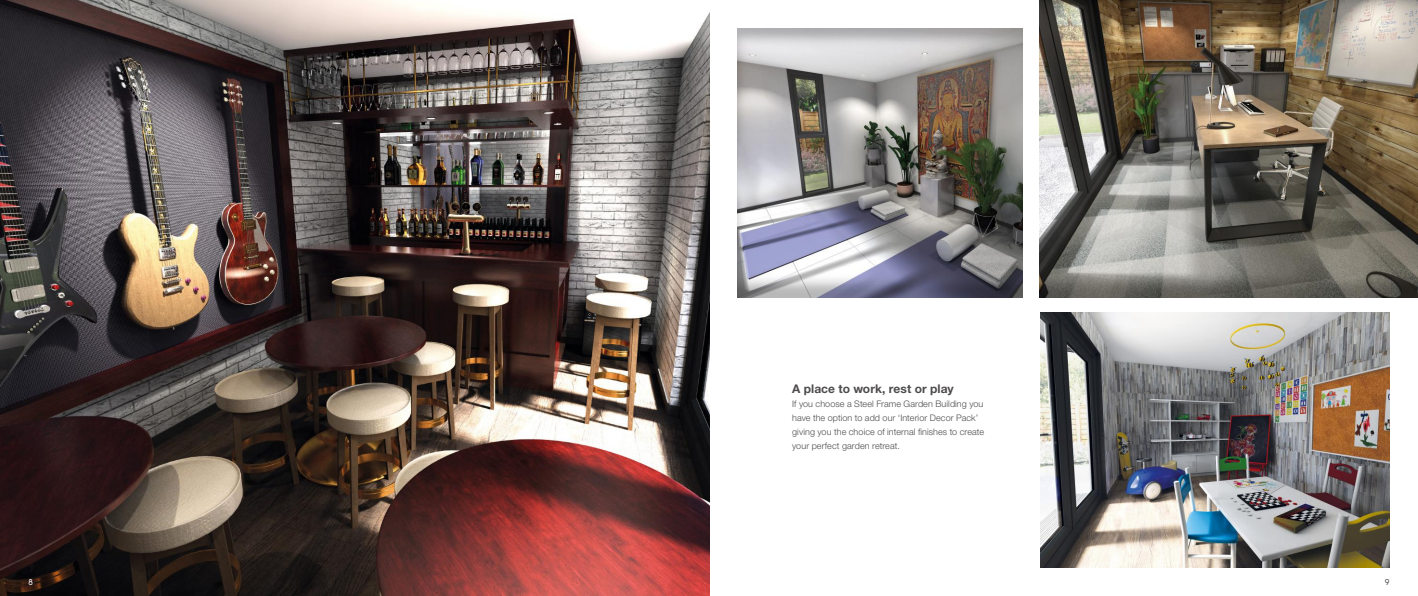
<style>
.page{position:relative;width:1418px;height:596px;background:#fff}
.page>*{position:absolute;margin:0;border:0;box-sizing:border-box;transform-origin:0 0}
.t1{font:700 12px "Helvetica Neue LT Std";letter-spacing:.005em;color:#4e4b4c}
.t2{font:300 9px/14px "Helvetica Neue LT Std";letter-spacing:.01em;color:#4e4b4c}
.t3{font:8px "Coco Gothic";color:#fff}
.t4{font:8px "Coco Gothic";color:#4e4b4c}
</style>
<div class="page">
<img style="left:0;top:0;width:709px;height:595px">
<img style="left:1039px;top:0;width:378px;height:298px">
<img style="left:1040px;top:312px;width:349px;height:255px">
<img style="left:737px;top:28px;width:285px;height:270px">
<h1 class="t1" style="left:792px;top:380px;width:163px">A place to work, rest or play</h1>
<p class="t2" style="left:792px;top:396px;width:193px">If you choose a Steel Frame Garden Building you have the option to add our ‘Interior Decor Pack’ giving you the choice of internal finishes to create your perfect garden retreat.</p>
<p class="t3" style="left:28px;top:575px;width:6px">8</p>
<p class="t4" style="left:1384px;top:575px;width:6px">9</p>
</div>
